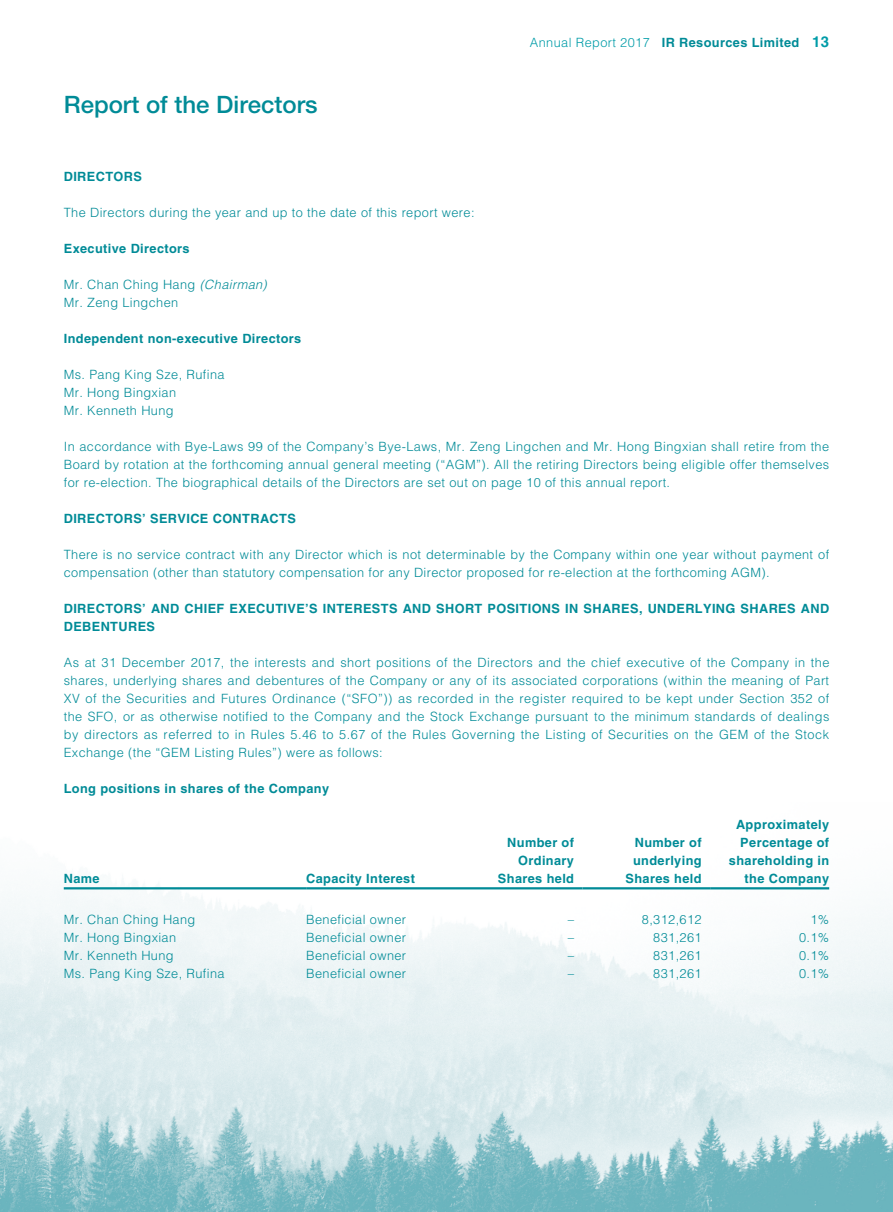
<style>
.page{position:relative;width:893px;height:1212px;background:#fff}
.page>*{position:absolute;margin:0;border:0;box-sizing:border-box;transform-origin:0 0}
.t1{font:500 24px "Helvetica Neue LT Std";color:#008b97}
.t2{font:300 12.75px/18px "Helvetica LT Std";letter-spacing:.03em;color:#008b97}
.t3{font:700 12.75px/18px "Helvetica LT Std";letter-spacing:.03em;color:#008b97;text-align:right}
.s1{font-weight:300;color:#009ca8}
.s2{font-size:15px;color:#009ca8}
.s3{font-style:italic}
</style>
<div class="page">
<img style="left:0;top:887px;width:893px;height:325px">
<hr style="left:64px;top:887px;width:242px;height:2px;background:#008b97">
<hr style="left:306px;top:887px;width:149px;height:2px;background:#008b97">
<hr style="left:455px;top:887px;width:128px;height:2px;background:#008b97">
<hr style="left:583px;top:887px;width:127px;height:2px;background:#008b97">
<hr style="left:710px;top:887px;width:119px;height:2px;background:#008b97">
<h1 class="t1" style="left:64px;top:90px;width:255px">Report of the Directors</h1>
<p class="t3" style="left:530px;top:33px;width:301px"><span class="s1">Annual Report 2017</span> IR Resources Limited <span class="s2">13</span></p>
<p class="t3" style="left:64px;top:167px;width:80px">DIRECTORS</p>
<p class="t2" style="left:64px;top:203px;width:412px">The Directors during the year and up to the date of this report were:</p>
<p class="t3" style="left:64px;top:239px;width:127px">Executive Directors</p>
<p class="t2" style="left:64px;top:275px;width:205px">Mr. Chan Ching Hang <span class="s3">(Chairman)<br></span>Mr. Zeng Lingchen</p>
<p class="t3" style="left:64px;top:329px;width:239px">Independent non-executive Directors</p>
<p class="t2" style="left:64px;top:365px;width:162px">Ms. Pang King Sze, Rufina<br>Mr. Hong Bingxian<br>Mr. Kenneth Hung</p>
<p class="t2" style="left:64px;top:437px;width:767px;text-align:justify">In accordance with Bye-Laws 99 of the Company’s Bye-Laws, Mr. Zeng Lingchen and Mr. Hong Bingxian shall retire from the Board by rotation at the forthcoming annual general meeting (“AGM”). All the retiring Directors being eligible offer themselves for re-election. The biographical details of the Directors are set out on page 10 of this annual report.</p>
<p class="t3" style="left:64px;top:509px;width:234px">DIRECTORS’ SERVICE CONTRACTS</p>
<p class="t2" style="left:64px;top:545px;width:767px">There is no service contract with any Director which is not determinable by the Company within one year without payment of compensation (other than statutory compensation for any Director proposed for re-election at the forthcoming AGM).</p>
<p class="t3" style="left:64px;top:599px;width:767px;text-align:left">DIRECTORS’ AND CHIEF EXECUTIVE’S INTERESTS AND SHORT POSITIONS IN SHARES, UNDERLYING SHARES AND<br>DEBENTURES</p>
<p class="t2" style="left:64px;top:653px;width:767px;text-align:justify">As at 31 December 2017, the interests and short positions of the Directors and the chief executive of the Company in the shares, underlying shares and debentures of the Company or any of its associated corporations (within the meaning of Part XV of the Securities and Futures Ordinance (“SFO”)) as recorded in the register required to be kept under Section 352 of the SFO, or as otherwise notified to the Company and the Stock Exchange pursuant to the minimum standards of dealings by directors as referred to in Rules 5.46 to 5.67 of the Rules Governing the Listing of Securities on the GEM of the Stock Exchange (the “GEM Listing Rules”) were as follows:</p>
<p class="t3" style="left:64px;top:779px;width:267px">Long positions in shares of the Company</p>
<p class="t3" style="left:64px;top:869px;width:37px">Name</p>
<p class="t3" style="left:306px;top:869px;width:110px">Capacity Interest</p>
<p class="t3" style="left:498px;top:833px;width:78px">Number of<br>Ordinary<br>Shares held</p>
<p class="t3" style="left:625px;top:833px;width:78px">Number of underlying<br>Shares held</p>
<p class="t3" style="left:729px;top:815px;width:102px">Approximately<br>Percentage of shareholding in the Company</p>
<p class="t2" style="left:64px;top:910px;width:133px">Mr. Chan Ching Hang</p>
<p class="t2" style="left:306px;top:910px;width:101px">Beneficial owner</p>
<p class="t2" style="left:568px;top:910px;width:8px">–</p>
<p class="t2" style="left:642px;top:910px;width:61px">8,312,612</p>
<p class="t2" style="left:810px;top:910px;width:20px">1%</p>
<p class="t2" style="left:64px;top:928px;width:114px">Mr. Hong Bingxian</p>
<p class="t2" style="left:306px;top:928px;width:101px">Beneficial owner</p>
<p class="t2" style="left:568px;top:928px;width:8px">–</p>
<p class="t2" style="left:653px;top:928px;width:50px">831,261</p>
<p class="t2" style="left:799px;top:928px;width:32px">0.1%</p>
<p class="t2" style="left:64px;top:946px;width:111px">Mr. Kenneth Hung</p>
<p class="t2" style="left:306px;top:946px;width:101px">Beneficial owner</p>
<p class="t2" style="left:568px;top:946px;width:8px">–</p>
<p class="t2" style="left:653px;top:946px;width:50px">831,261</p>
<p class="t2" style="left:799px;top:946px;width:32px">0.1%</p>
<p class="t2" style="left:64px;top:964px;width:162px">Ms. Pang King Sze, Rufina</p>
<p class="t2" style="left:306px;top:964px;width:101px">Beneficial owner</p>
<p class="t2" style="left:568px;top:964px;width:8px">–</p>
<p class="t2" style="left:653px;top:964px;width:50px">831,261</p>
<p class="t2" style="left:799px;top:964px;width:32px">0.1%</p>
</div>
